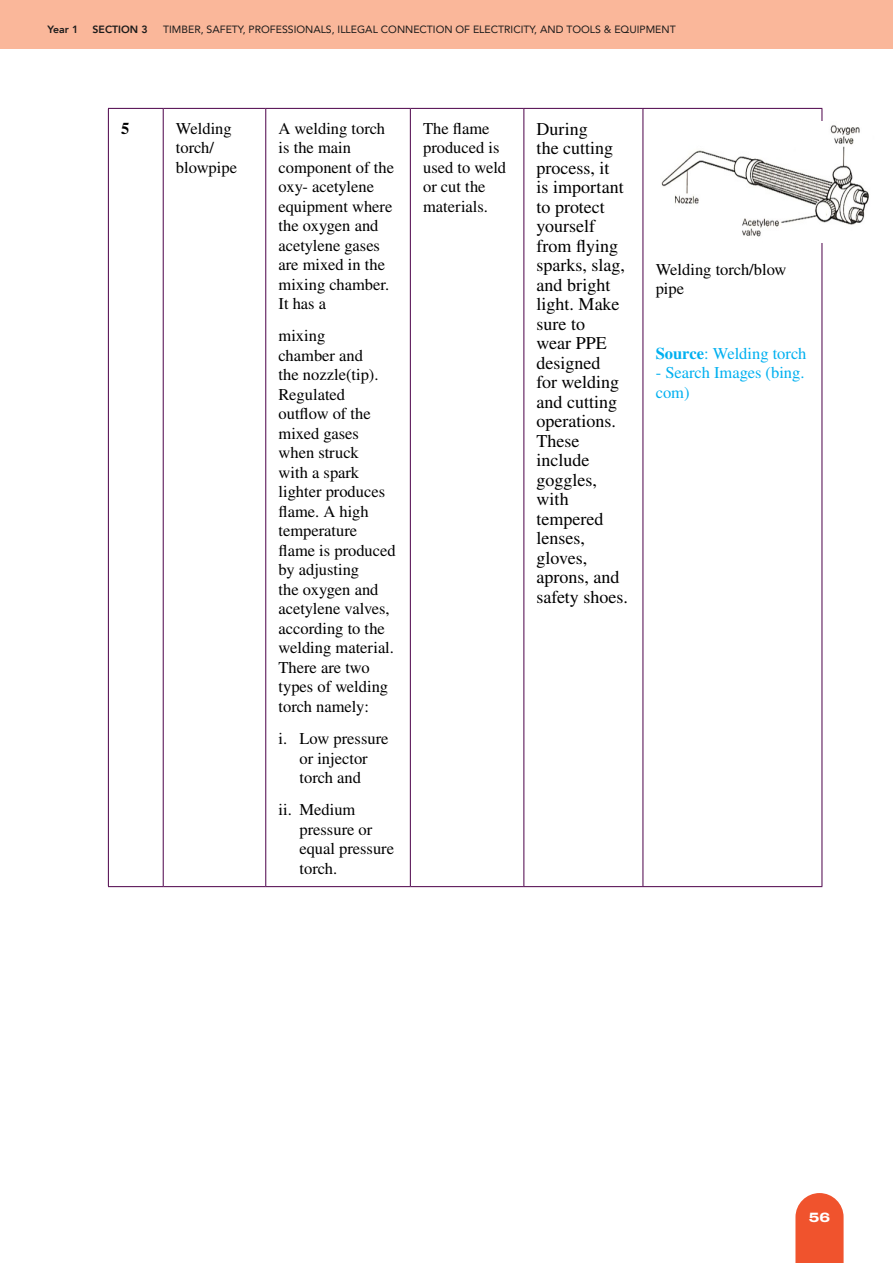
<style>
.page{position:relative;width:893px;height:1263px;background:#fff}
.page>*{position:absolute;margin:0;border:0;box-sizing:border-box;transform-origin:0 0}
.t1{font:18px/19.5px "STIX General";color:#000}
.t2{font:16.5px/19.5px "STIX General";color:#000}
.t3{font:16.5px/19.5px "STIX General";color:#00b0f0}
.t4{font:700 16.5px "STIX General";color:#000}
.t5{font:800 13.5px "Archivo Expanded";color:#fff}
.t6{font:10.5px "Avenir";color:#1a1a1a}
.t7{font:800 10.5px "Avenir";color:#1a1a1a}
.s1{font-weight:700}
</style>
<div class="page">
<div style="left:0;top:0;width:893px;height:49px;background:#fab79a"></div>
<svg style="left:795px;top:1193px;width:49px;height:70px;background:#f16240"></svg>
<hr style="left:108px;top:108px;width:55px;height:1px;background:#4c0049">
<hr style="left:163px;top:108px;width:103px;height:1px;background:#4c0049">
<hr style="left:163px;top:109px;width:1px;height:777px;background:#4c0049">
<hr style="left:266px;top:108px;width:144px;height:1px;background:#4c0049">
<hr style="left:265px;top:109px;width:1px;height:777px;background:#4c0049">
<hr style="left:410px;top:108px;width:114px;height:1px;background:#4c0049">
<hr style="left:410px;top:109px;width:1px;height:777px;background:#4c0049">
<hr style="left:524px;top:108px;width:119px;height:1px;background:#4c0049">
<hr style="left:523px;top:109px;width:1px;height:777px;background:#4c0049">
<hr style="left:643px;top:108px;width:179px;height:1px;background:#4c0049">
<hr style="left:643px;top:109px;width:1px;height:777px;background:#4c0049">
<hr style="left:108px;top:886px;width:55px;height:1px;background:#4c0049">
<hr style="left:163px;top:886px;width:103px;height:1px;background:#4c0049">
<hr style="left:266px;top:886px;width:144px;height:1px;background:#4c0049">
<hr style="left:410px;top:886px;width:114px;height:1px;background:#4c0049">
<hr style="left:524px;top:886px;width:119px;height:1px;background:#4c0049">
<hr style="left:643px;top:886px;width:179px;height:1px;background:#4c0049">
<hr style="left:108px;top:109px;width:1px;height:777px;background:#4c0049">
<hr style="left:822px;top:109px;width:1px;height:777px;background:#4c0049">
<img style="left:661px;top:121px;width:208px;height:121px">
<p class="t7" style="left:48px;top:21px;width:32px">Year 1</p>
<p class="t7" style="left:93px;top:21px;width:57px">SECTION 3</p>
<p class="t6" style="left:163px;top:21px;width:514px">TIMBER, SAFETY, PROFESSIONALS, ILLEGAL CONNECTION OF ELECTRICITY, AND TOOLS &amp; EQUIPMENT</p>
<p class="t4" style="left:121px;top:116px;width:10px">5</p>
<p class="t2" style="left:176px;top:119px;width:63px">Welding torch/ blowpipe</p>
<p class="t2" style="left:279px;top:119px;width:117px">A welding torch is the main component of the oxy- acetylene equipment where the oxygen and acetylene gases are mixed in the mixing chamber.<br>It has a</p>
<p class="t2" style="left:279px;top:327px;width:119px">mixing<br>chamber and<br>the nozzle(tip).<br>Regulated outflow of the mixed gases when struck<br>with a spark lighter produces flame. A high temperature flame is produced by adjusting<br>the oxygen and acetylene valves, according to the welding material.<br>There are two types of welding torch namely:</p>
<p class="t2" style="left:279px;top:730px;width:111px;text-align:center">i. Low pressure or injector<br>torch and</p>
<p class="t2" style="left:300px;top:801px;width:96px;text-indent:-21px">ii. Medium pressure or equal pressure torch.</p>
<p class="t2" style="left:423px;top:119px;width:85px">The flame produced is used to weld or cut the materials.</p>
<p class="t1" style="left:537px;top:120px;width:93px">During<br>the cutting process, it<br>is important to protect yourself from flying sparks, slag, and bright light. Make sure to<br>wear PPE designed<br>for welding and cutting operations.<br>These include goggles, with tempered lenses, gloves, aprons, and safety shoes.</p>
<p class="t2" style="left:656px;top:260px;width:132px">Welding torch/blow pipe</p>
<p class="t3" style="left:656px;top:344px;width:152px"><span class="s1">Source</span>: Welding torch</p>
<p class="t3" style="left:656px;top:364px;width:150px">- Search Images (bing. com)</p>
<p class="t5" style="left:809px;top:1207px;width:23px">56</p>
</div>
